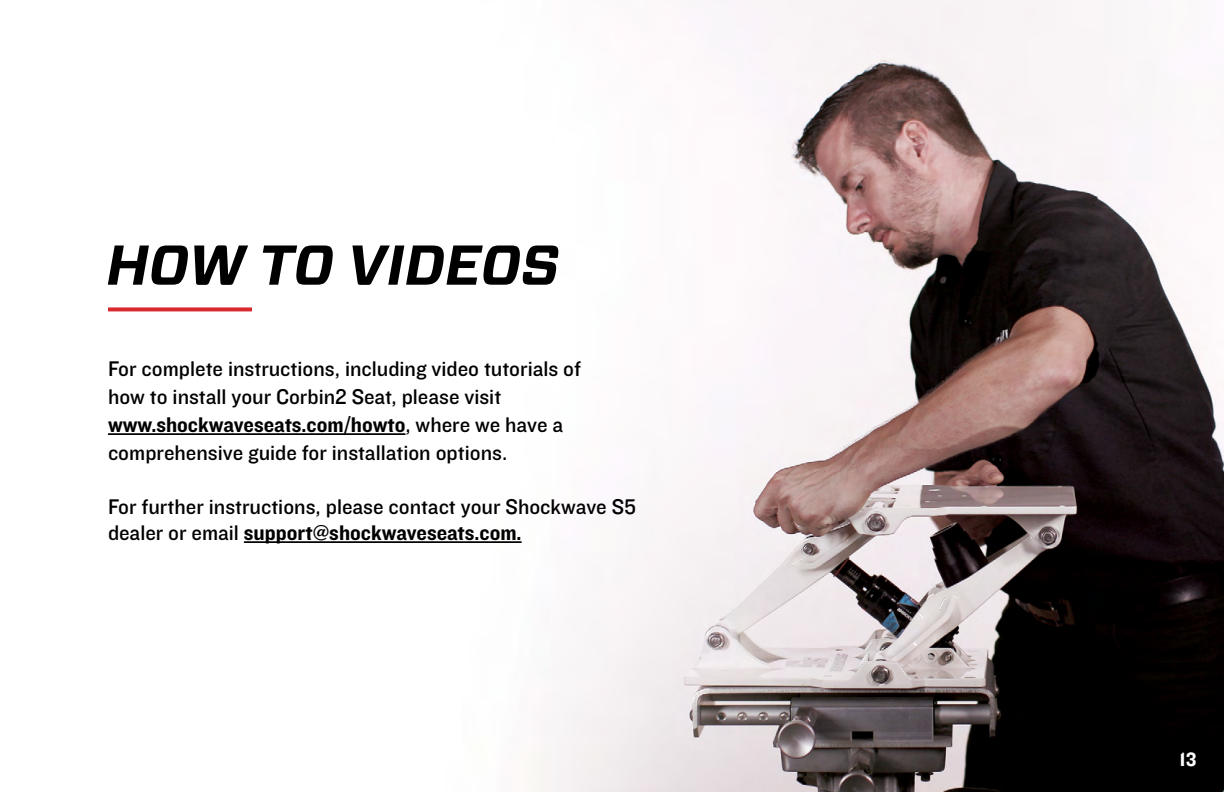
<style>
.page{position:relative;width:1224px;height:792px;background:#fff}
.page>*{position:absolute;margin:0;border:0;box-sizing:border-box;transform-origin:0 0}
.t1{font:italic 700 56px "Forza";color:#000}
.t2{font:22px/28px "Knockout HTF31 Junior Middlewt";color:#000}
.t3{font:22px "Knockout HTF51 Middleweight";color:#000}
.t4{font:20px "Knockout HTF51 Middleweight";color:#fff}
.s1{font-family:"Knockout HTF31 Junior Middlewt"}
</style>
<div class="page">
<img style="left:108px;top:0;width:1116px;height:792px">
<hr style="left:108px;top:433px;width:297px;height:2px;background:#000">
<hr style="left:244px;top:541px;width:278px;height:2px;background:#000">
<svg style="left:108px;top:307px;width:144px;height:4px"></svg>
<h1 class="t1" style="left:104px;top:228px;width:468px">HOW TO VIDEOS</h1>
<p class="t2" style="left:108px;top:355px;width:474px">For complete instructions, including video tutorials of how to install your Corbin2 Seat, please visit</p>
<p class="t3" style="left:108px;top:413px;width:457px">www.shockwaveseats.com/howto<span class="s1">, where we have a</span></p>
<p class="t2" style="left:108px;top:439px;width:401px">comprehensive guide for installation options.</p>
<p class="t2" style="left:108px;top:493px;width:530px">For further instructions, please contact your Shockwave S5</p>
<p class="t3" style="left:108px;top:521px;width:415px"><span class="s1">dealer or email</span> support@shockwaveseats.com.</p>
<p class="t4" style="left:1180px;top:748px;width:18px">13</p>
</div>
